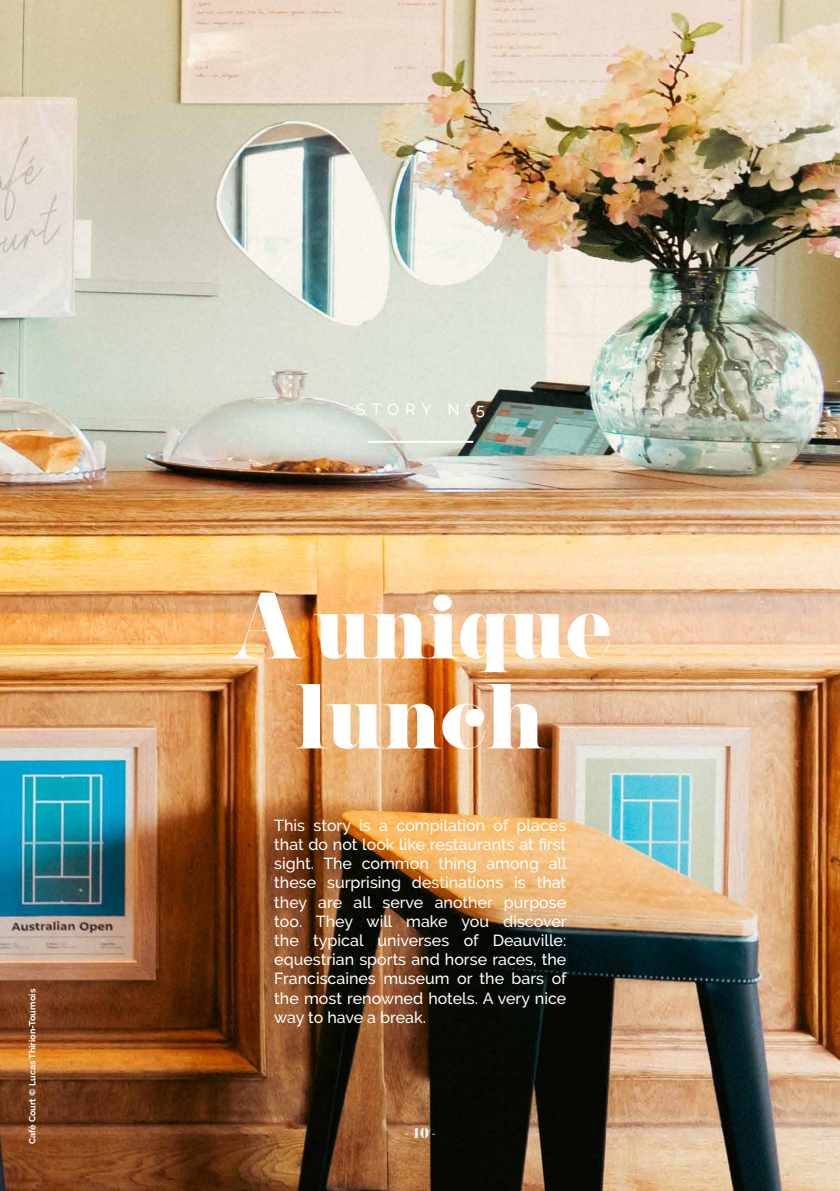
<style>
.page{position:relative;width:840px;height:1191px;background:#fff}
.page>*{position:absolute;margin:0;border:0;box-sizing:border-box;transform-origin:0 0}
.t1{font:84px/90px "Pistilli";letter-spacing:-.03em;color:#fff;text-align:center}
.t2{font:500 16px/19.2px "Raleway";color:#fff;text-align:justify}
.t3{font:14px "Pistilli";color:#fff}
.t4{font:700 9px "Raleway";color:#fff}
</style>
<div class="page">
<img style="left:0;top:0;width:839px;height:1191px">
<hr style="left:367px;top:441px;width:106px;height:2px;background:#fff">
<p class="t4" style="left:27px;top:1144px;width:157px;rotate:-90deg">Café Court © Lucas Thirion-Tournois</p>
<p class="t2" style="left:355px;top:400px;width:130px">STORY N°5</p>
<h1 class="t1" style="left:228px;top:580px;width:386px">A unique lunch</h1>
<p class="t2" style="left:274px;top:815px;width:294px">This story is a compilation of places that do not look like restaurants at first sight. The common thing among all these surprising destinations is that they are all serve another purpose too. They will make you discover the typical universes of Deauville: equestrian sports and horse races, the Franciscaines museum or the bars of the most renowned hotels. A very nice way to have a break.</p>
<p class="t3" style="left:404px;top:1124px;width:33px">- 40 -</p>
</div>
